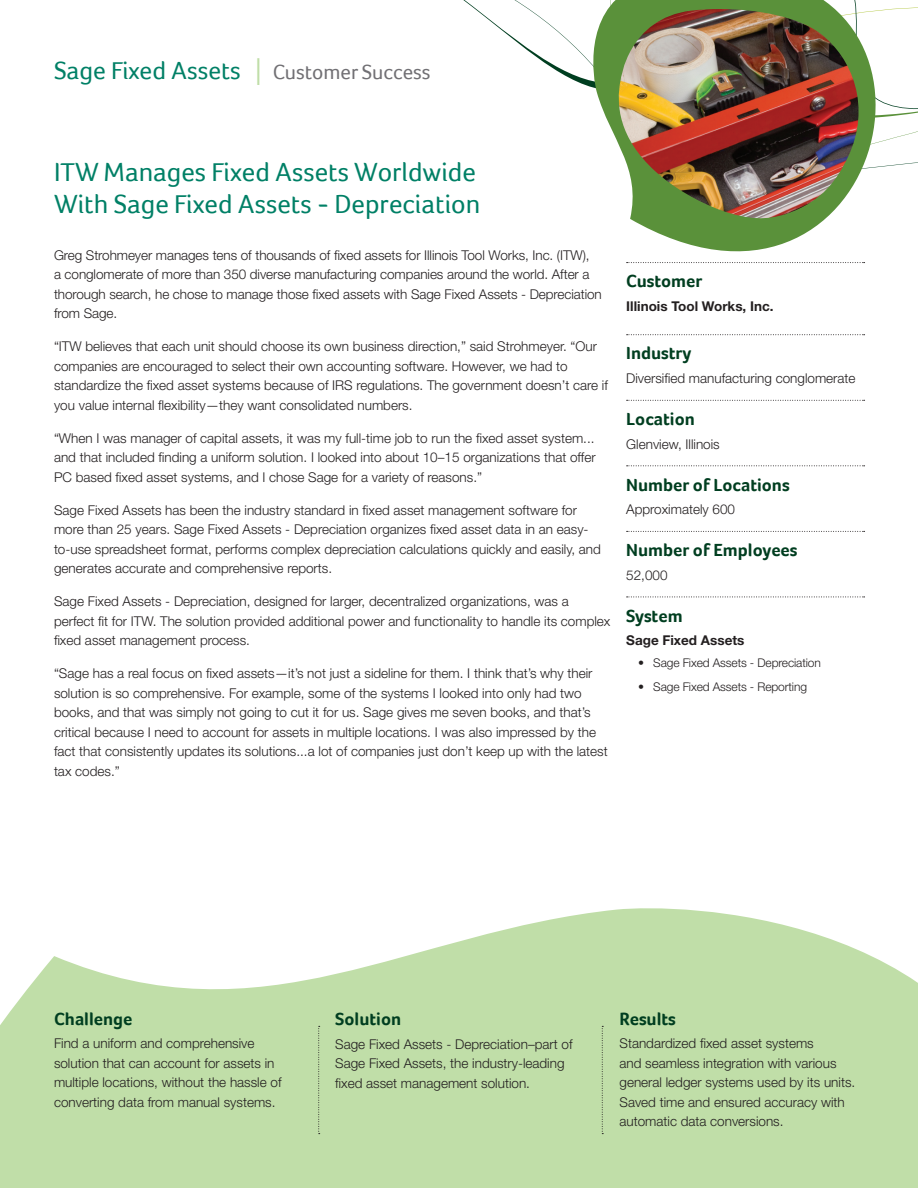
<style>
.page{position:relative;width:918px;height:1188px;background:#fff}
.page>*{position:absolute;margin:0;border:0;box-sizing:border-box;transform-origin:0 0}
.t1{font:27px/32.2px "Foco";color:#008066}
.t2{font:25.5px "Foco";color:#008066}
.Side_Header{font:700 18px "Foco";color:#003e20}
.Bottom_Header{font:700 18px "Foco";color:#003e20}
.Body{font:300 13.5px/19.5px "Helvetica Neue";color:#231f20}
.Bold_Body{font:700 13.5px "Helvetica Neue";color:#231f20}
.Bullets{font:300 12px "Helvetica Neue";letter-spacing:-.01em;color:#231f20}
.s1{font-family:"Helvetica Neue";font-weight:300;font-size:37.5px;color:#c0dea8}
.s2{font-size:21px;color:#717074}
</style>
<div class="page">
<svg style="left:0;top:908px;width:918px;height:280px;fill:#c0dea8"></svg>
<svg style="left:602px;top:1026px;width:1px;height:108px"></svg>
<svg style="left:318px;top:1026px;width:2px;height:108px"></svg>
<svg style="left:463px;top:0;width:120px;height:84px"></svg>
<svg style="left:627px;top:400px;width:238px;height:1px"></svg>
<svg style="left:627px;top:465px;width:238px;height:1px"></svg>
<svg style="left:627px;top:531px;width:238px;height:1px"></svg>
<svg style="left:627px;top:597px;width:238px;height:1px"></svg>
<svg style="left:583px;top:0;width:335px;height:336px"></svg>
<img style="left:619px;top:9px;width:253px;height:212px">
<p class="t2" style="left:54px;top:56px;width:378px">Sage Fixed Assets <span class="s1">I</span> <span class="s2">Customer Success</span></p>
<p class="t1" style="left:54px;top:156px;width:428px">ITW Manages Fixed Assets Worldwide<br>With Sage Fixed Assets - Depreciation</p>
<p class="Body" style="left:54px;top:245px;width:549px">Greg Strohmeyer manages tens of thousands of fixed assets for Illinois Tool Works, Inc. (ITW),<br>a conglomerate of more than 350 diverse manufacturing companies around the world. After a thorough search, he chose to manage those fixed assets with Sage Fixed Assets - Depreciation from Sage.</p>
<p class="Body" style="left:54px;top:337px;width:555px">“ITW believes that each unit should choose its own business direction,” said Strohmeyer. “Our companies are encouraged to select their own accounting software. However, we had to standardize the fixed asset systems because of IRS regulations. The government doesn’t care if you value internal flexibility—they want consolidated numbers.</p>
<p class="Body" style="left:54px;top:428px;width:543px;text-align:justify">“When I was manager of capital assets, it was my full-time job to run the fixed asset system... and that included finding a uniform solution. I looked into about 10–15 organizations that offer PC based fixed asset systems, and I chose Sage for a variety of reasons.”</p>
<p class="Body" style="left:54px;top:500px;width:548px">Sage Fixed Assets has been the industry standard in fixed asset management software for more than 25 years. Sage Fixed Assets - Depreciation organizes fixed asset data in an easy&shy;to-use spreadsheet format, performs complex depreciation calculations quickly and easily, and generates accurate and comprehensive reports.</p>
<p class="Body" style="left:54px;top:592px;width:558px">Sage Fixed Assets - Depreciation, designed for larger, decentralized organizations, was a perfect fit for ITW. The solution provided additional power and functionality to handle its complex fixed asset management process.</p>
<p class="Body" style="left:54px;top:664px;width:555px">“Sage has a real focus on fixed assets—it’s not just a sideline for them. I think that’s why their solution is so comprehensive. For example, some of the systems I looked into only had two books, and that was simply not going to cut it for us. Sage gives me seven books, and that’s critical because I need to account for assets in multiple locations. I was also impressed by the fact that consistently updates its solutions...a lot of companies just don’t keep up with the latest tax codes.”</p>
<p class="Side_Header" style="left:626px;top:271px;width:78px">Customer</p>
<p class="Bold_Body" style="left:626px;top:298px;width:149px">Illinois Tool Works, Inc.</p>
<p class="Side_Header" style="left:626px;top:343px;width:67px">Industry</p>
<p class="Body" style="left:626px;top:368px;width:231px">Diversified manufacturing conglomerate</p>
<p class="Side_Header" style="left:626px;top:408px;width:70px">Location</p>
<p class="Body" style="left:626px;top:434px;width:95px">Glenview, Illinois</p>
<p class="Side_Header" style="left:626px;top:474px;width:165px">Number of Locations</p>
<p class="Body" style="left:626px;top:499px;width:110px">Approximately 600</p>
<p class="Side_Header" style="left:626px;top:539px;width:173px">Number of Employees</p>
<p class="Body" style="left:626px;top:565px;width:43px">52,000</p>
<p class="Side_Header" style="left:626px;top:605px;width:58px">System</p>
<p class="Bold_Body" style="left:626px;top:632px;width:120px">Sage Fixed Assets</p>
<p class="Bullets" style="left:638px;top:656px;width:184px">• Sage Fixed Assets - Depreciation</p>
<p class="Bullets" style="left:638px;top:679px;width:170px">• Sage Fixed Assets - Reporting</p>
<p class="Bottom_Header" style="left:54px;top:1008px;width:80px">Challenge</p>
<p class="Body" style="left:54px;top:1033px;width:229px">Find a uniform and comprehensive solution that can account for assets in multiple locations, without the hassle of converting data from manual systems.</p>
<p class="Bottom_Header" style="left:335px;top:1009px;width:67px">Solution</p>
<p class="Body" style="left:335px;top:1034px;width:239px">Sage Fixed Assets - Depreciation–part of<br>Sage Fixed Assets, the industry-leading fixed asset management solution.</p>
<p class="Bottom_Header" style="left:620px;top:1008px;width:58px">Results</p>
<p class="Body" style="left:620px;top:1033px;width:237px">Standardized fixed asset systems<br>and seamless integration with various general ledger systems used by its units.<br>Saved time and ensured accuracy with automatic data conversions.</p>
</div>
